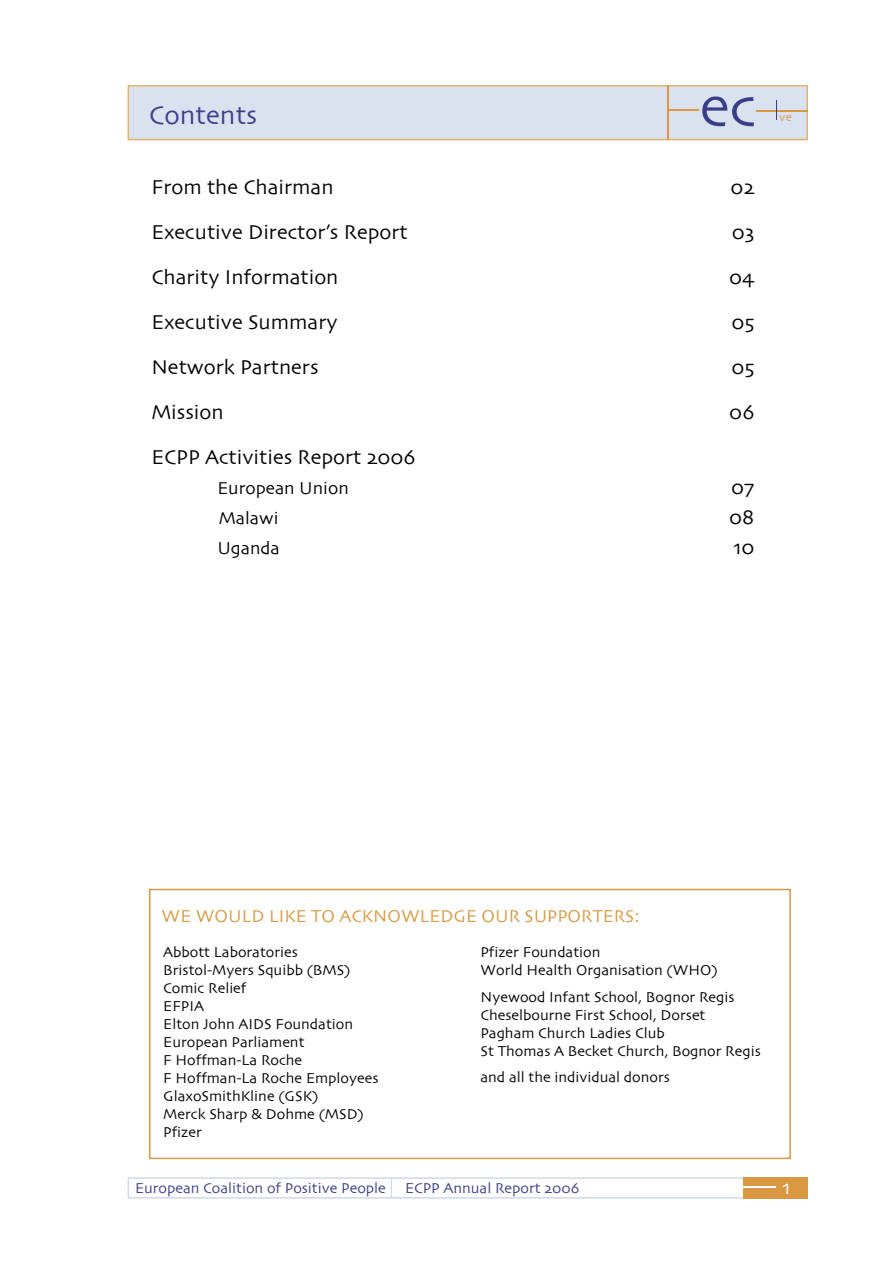
<style>
.page{position:relative;width:893px;height:1263px;background:#fff}
.page>*{position:absolute;margin:0;border:0;box-sizing:border-box;transform-origin:0 0}
.t1{font:58.5px "Skia CC";color:#393e89}
.t2{font:27px "Skia CC";color:#3a3f8a}
.t3{font:21px "Skia CC";color:#000}
.t4{font:21px "Skia CC";color:#fff}
.t5{font:18px "Skia CC";color:#da9842}
.t6{font:18px "Skia CC";color:#000}
.t7{font:15px/18px "Skia CC";color:#000}
.t8{font:15px "Skia CC";color:#393d88}
.t9{font:12px "Skia CC";color:#da974c}
</style>
<div class="page">
<div style="left:744px;top:1177px;width:64px;height:22px;background:#da9842"></div>
<svg style="left:128px;top:85px;width:680px;height:55px;background:#dadee7"></svg>
<svg style="left:128px;top:1177px;width:648px;height:21px"></svg>
<svg style="left:149px;top:889px;width:642px;height:270px"></svg>
<h2 class="t2" style="left:149px;top:100px;width:110px">Contents</h2>
<h1 class="t1" style="left:700px;top:75px;width:58px">ec</h1>
<h3 class="t3" style="left:151px;top:175px;width:184px">From the Chairman</h3>
<h3 class="t3" style="left:731px;top:175px;width:25px">02</h3>
<h3 class="t3" style="left:151px;top:220px;width:258px">Executive Director’s Report</h3>
<h3 class="t3" style="left:732px;top:220px;width:24px">03</h3>
<h3 class="t3" style="left:151px;top:265px;width:189px">Charity Information</h3>
<h3 class="t3" style="left:729px;top:265px;width:27px">04</h3>
<h3 class="t3" style="left:151px;top:310px;width:188px">Executive Summary</h3>
<h3 class="t3" style="left:731px;top:310px;width:25px">05</h3>
<h3 class="t3" style="left:151px;top:355px;width:169px">Network Partners</h3>
<h3 class="t3" style="left:731px;top:355px;width:25px">05</h3>
<h3 class="t3" style="left:151px;top:400px;width:74px">Mission</h3>
<h3 class="t3" style="left:729px;top:400px;width:27px">06</h3>
<h3 class="t3" style="left:151px;top:445px;width:266px">ECPP Activities Report 2006</h3>
<p class="t6" style="left:217px;top:478px;width:133px">European Union</p>
<h3 class="t3" style="left:731px;top:475px;width:25px">07</h3>
<p class="t6" style="left:219px;top:508px;width:61px">Malawi</p>
<h3 class="t3" style="left:729px;top:505px;width:27px">08</h3>
<p class="t6" style="left:217px;top:538px;width:64px">Uganda</p>
<h3 class="t3" style="left:733px;top:535px;width:23px">10</h3>
<p class="t9" style="left:779px;top:110px;width:14px">ve</p>
<p class="t5" style="left:162px;top:906px;width:480px">WE WOULD LIKE TO ACKNOWLEDGE OUR SUPPORTERS:</p>
<p class="t7" style="left:163px;top:943px;width:217px">Abbott Laboratories<br>Bristol-Myers Squibb (BMS)<br>Comic Relief<br>EFPIA<br>Elton John AIDS Foundation<br>European Parliament<br>F Hoffman-La Roche<br>F Hoffman-La Roche Employees<br>GlaxoSmithKline (GSK)<br>Merck Sharp &amp; Dohme (MSD)<br>Pfizer</p>
<p class="t7" style="left:480px;top:943px;width:239px">Pfizer Foundation<br>World Health Organisation (WHO)</p>
<p class="t7" style="left:480px;top:988px;width:282px">Nyewood Infant School, Bognor Regis Cheselbourne First School, Dorset Pagham Church Ladies Club<br>St Thomas A Becket Church, Bognor Regis</p>
<p class="t7" style="left:480px;top:1068px;width:191px">and all the individual donors</p>
<p class="t8" style="left:135px;top:1180px;width:252px">European Coalition of Positive People</p>
<p class="t8" style="left:405px;top:1180px;width:176px">ECPP Annual Report 2006</p>
<h3 class="t4" style="left:783px;top:1176px;width:10px">1</h3>
</div>
